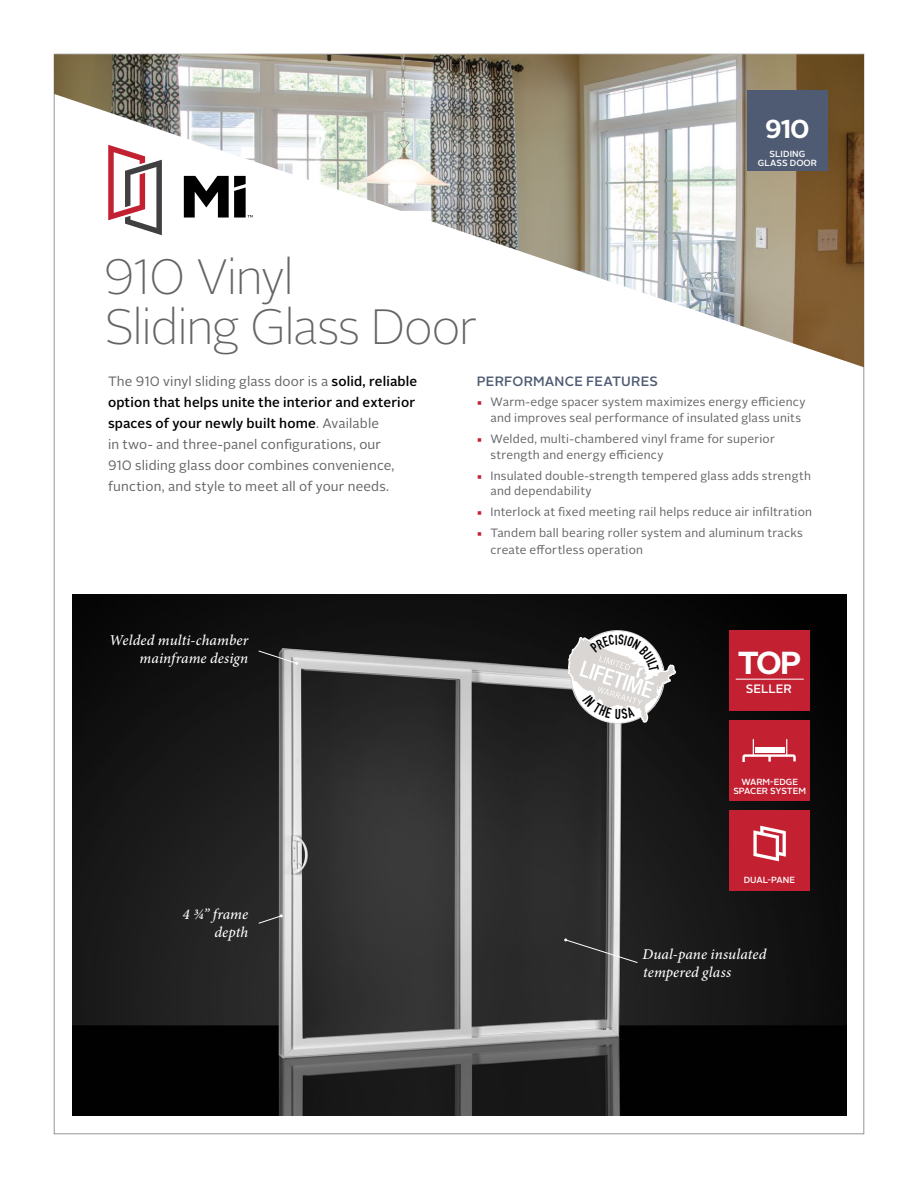
<style>
.page{position:relative;width:918px;height:1188px;background:#fff}
.page>*{position:absolute;margin:0;border:0;box-sizing:border-box;transform-origin:0 0}
.t1{font:100 49.5px/49.5px "Alright Sans";letter-spacing:-.035em;color:#636466}
.t2{font:700 31.8px "Alright Sans";color:#fff}
.t3{font:700 25.95px "Alright Sans";color:#fff}
.t4{font:italic 500 15px/18px "Minion Pro";letter-spacing:.005em;color:#fff;text-align:right}
.t5{font:13.5px/21px "Alright Sans";letter-spacing:.01em;color:#636466}
.t6{font:500 13.5px "Alright Sans";letter-spacing:.01em;color:#4f5b72}
.t7{font:500 12.15px "Alright Sans";color:#fff}
.t8{font:12px/15.8px "Alright Sans";letter-spacing:.015em;color:#636466}
.t9{font:500 8.85px/9.8px "Alright Sans";letter-spacing:-.005em;color:#fff;text-align:center}
.s1{font-weight:500;color:#000}
.s2{font-family:"Minion Pro";color:#c32032}
</style>
<div class="page">
<img style="left:72px;top:594px;width:774px;height:522px">
<img style="left:54px;top:54px;width:810px;height:313px">
<div style="left:747px;top:90px;width:81px;height:81px;background:#4f5b72"></div>
<svg style="left:564px;top:938px;width:74px;height:26px"></svg>
<svg style="left:258px;top:650px;width:40px;height:15px"></svg>
<svg style="left:258px;top:914px;width:25px;height:10px"></svg>
<div style="left:729px;top:630px;width:81px;height:81px;background:#c32032"></div>
<hr style="left:736px;top:679px;width:68px;height:1px;background:#fff">
<div style="left:729px;top:810px;width:81px;height:81px;background:#c32032"></div>
<svg style="left:753px;top:826px;width:33px;height:35px"></svg>
<div style="left:729px;top:720px;width:81px;height:81px;background:#c32032"></div>
<svg style="left:742px;top:739px;width:54px;height:23px"></svg>
<div style="left:755px;top:748px;width:30px;height:5px;background:#fff"></div>
<svg style="left:566px;top:625px;width:110px;height:103px"></svg>
<h1 class="t1" style="left:104px;top:253px;width:375px">910 Vinyl<br>Sliding Glass Door</h1>
<h3 class="t3" style="left:765px;top:111px;width:46px">910</h3>
<p class="t9" style="left:758px;top:149px;width:61px">SLIDING<br>GLASS DOOR</p>
<p class="t5" style="left:108px;top:371px;width:311px">The 910 vinyl sliding glass door is a <span class="s1">solid, reliable option that helps unite the interior and exterior spaces of your newly built home</span>. Available<br>in two- and three-panel configurations, our<br>910 sliding glass door combines convenience, function, and style to meet all of your needs.</p>
<p class="t6" style="left:477px;top:372px;width:182px">PERFORMANCE FEATURES</p>
<p class="t8" style="left:490px;top:394px;width:316px;text-indent:-14px"><span class="s2">■</span> Warm-edge spacer system maximizes energy efficiency and improves seal performance of insulated glass units</p>
<p class="t8" style="left:490px;top:431px;width:286px;text-indent:-14px"><span class="s2">■</span> Welded, multi-chambered vinyl frame for superior strength and energy efficiency</p>
<p class="t8" style="left:490px;top:468px;width:322px;text-indent:-14px"><span class="s2">■</span> Insulated double-strength tempered glass adds strength and dependability</p>
<p class="t8" style="left:477px;top:504px;width:337px"><span class="s2">■</span> Interlock at fixed meeting rail helps reduce air infiltration</p>
<p class="t8" style="left:490px;top:525px;width:314px;line-height:16.5px;text-indent:-14px"><span class="s2">■</span> Tandem ball bearing roller system and aluminum tracks create effortless operation</p>
<p class="t4" style="left:109px;top:631px;width:141px">Welded multi-chamber mainframe design</p>
<p class="t4" style="left:182px;top:905px;width:67px">4 3/4” frame depth</p>
<h2 class="t2" style="left:738px;top:640px;width:66px">TOP</h2>
<p class="t7" style="left:746px;top:680px;width:47px">SELLER</p>
<p class="t9" style="left:733px;top:777px;width:74px">WARM-EDGE<br>SPACER SYSTEM</p>
<p class="t9" style="left:744px;top:875px;width:53px">DUAL-PANE</p>
<p class="t4" style="left:642px;top:945px;width:125px;text-align:left">Dual-pane insulated tempered glass</p>
</div>
